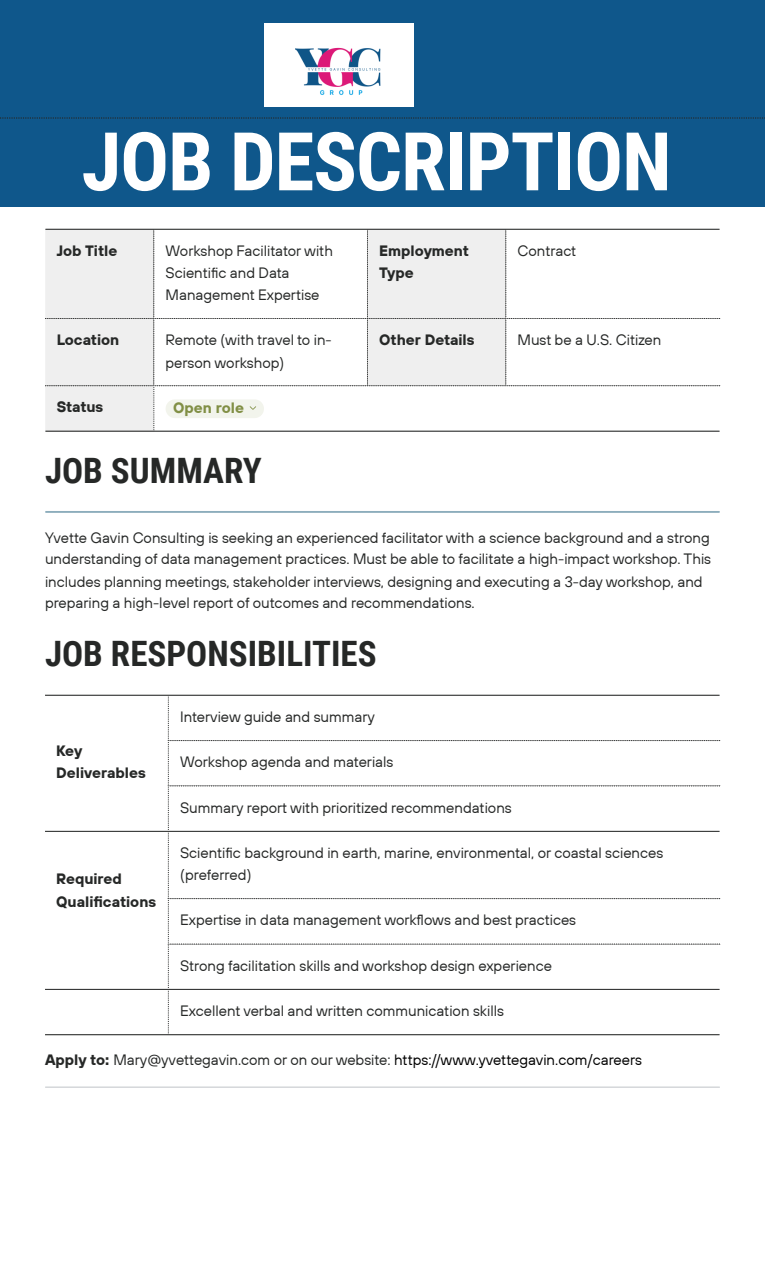
<style>
.page{position:relative;width:765px;height:1262px;background:#fff}
.page>*{position:absolute;margin:0;border:0;box-sizing:border-box;transform-origin:0 0}
.t1{font:700 81.12px "Roboto Condensed";letter-spacing:-.015em;color:#fff}
.t2{font:700 35px "Roboto Condensed";color:#262827}
.t3{font:15px/21.9px "TT Hoves";color:#262827}
.t4{font:700 15px/22.5px "TT Hoves";color:#262827}
.t5{font:700 15px "TT Hoves";color:#818f45}
.s1{font-weight:700}
.s2{color:#000}
</style>
<div class="page">
<div style="left:0;top:0;width:765px;height:206px;background:#0f578b"></div>
<svg style="left:0;top:117px;width:765px;height:2px"></svg>
<img style="left:264px;top:23px;width:149px;height:84px">
<hr style="left:45px;top:229px;width:675px;height:1px;background:#262827">
<hr style="left:45px;top:431px;width:675px;height:1px;background:#262827">
<svg style="left:45px;top:231px;width:675px;height:199px"></svg>
<hr style="left:46px;top:511px;width:673px;height:2px;background:#8cadbc">
<svg style="left:45px;top:696px;width:675px;height:338px"></svg>
<svg style="left:168px;top:697px;width:1px;height:336px"></svg>
<hr style="left:45px;top:695px;width:675px;height:1px;background:#262827">
<hr style="left:45px;top:831px;width:675px;height:1px;background:#262827">
<hr style="left:45px;top:989px;width:675px;height:1px;background:#262827">
<hr style="left:45px;top:1034px;width:675px;height:1px;background:#262827">
<svg style="left:168px;top:740px;width:552px;height:204px"></svg>
<hr style="left:45px;top:1087px;width:675px;height:1px;background:#bfc3c8">
<p class="t1" style="left:82px;top:115px;width:592px">JOB DESCRIPTION</p>
<p class="t4" style="left:57px;top:239px;width:62px">Job Title</p>
<p class="t3" style="left:166px;top:239px;width:169px">Workshop Facilitator with<br>Scientific and Data<br>Management Expertise</p>
<p class="t4" style="left:379px;top:239px;width:91px">Employment<br>Type</p>
<p class="t3" style="left:518px;top:239px;width:60px">Contract</p>
<p class="t4" style="left:57px;top:328px;width:64px">Location</p>
<p class="t3" style="left:166px;top:328px;width:168px;line-height:22.5px">Remote (with travel to in&shy;person workshop)</p>
<p class="t4" style="left:379px;top:328px;width:97px">Other Details</p>
<p class="t3" style="left:518px;top:329px;width:145px">Must be a U.S. Citizen</p>
<p class="t4" style="left:57px;top:396px;width:48px">Status</p>
<p class="t5" style="left:173px;top:398px;width:72px">Open role</p>
<h1 class="t2" style="left:45px;top:450px;width:218px">JOB SUMMARY</h1>
<p class="t3" style="left:45px;top:526px;width:668px">Yvette Gavin Consulting is seeking an experienced facilitator with a science background and a strong understanding of data management practices. Must be able to facilitate a high-impact workshop. This includes planning meetings, stakeholder interviews, designing and executing a 3-day workshop, and preparing a high-level report of outcomes and recommendations.</p>
<h1 class="t2" style="left:45px;top:633px;width:333px">JOB RESPONSIBILITIES</h1>
<p class="t4" style="left:56px;top:739px;width:91px">Key<br>Deliverables</p>
<p class="t3" style="left:180px;top:705px;width:196px">Interview guide and summary</p>
<p class="t3" style="left:180px;top:751px;width:215px">Workshop agenda and materials</p>
<p class="t3" style="left:180px;top:796px;width:333px">Summary report with prioritized recommendations</p>
<p class="t3" style="left:180px;top:842px;width:485px;line-height:21.5px">Scientific background in earth, marine, environmental, or coastal sciences (preferred)</p>
<p class="t3" style="left:180px;top:909px;width:398px">Expertise in data management workflows and best practices</p>
<p class="t3" style="left:180px;top:954px;width:373px">Strong facilitation skills and workshop design experience</p>
<p class="t3" style="left:180px;top:1000px;width:325px">Excellent verbal and written communication skills</p>
<h2 class="t3" style="left:45px;top:1049px;width:599px"><span class="s1">Apply to:</span> Mary@yvettegavin.com or on our website: <span class="s2">https://www.yvettegavin.com/careers</span></h2>
<p class="t4" style="left:56px;top:867px;width:101px">Required<br>Qualifications</p>
</div>
